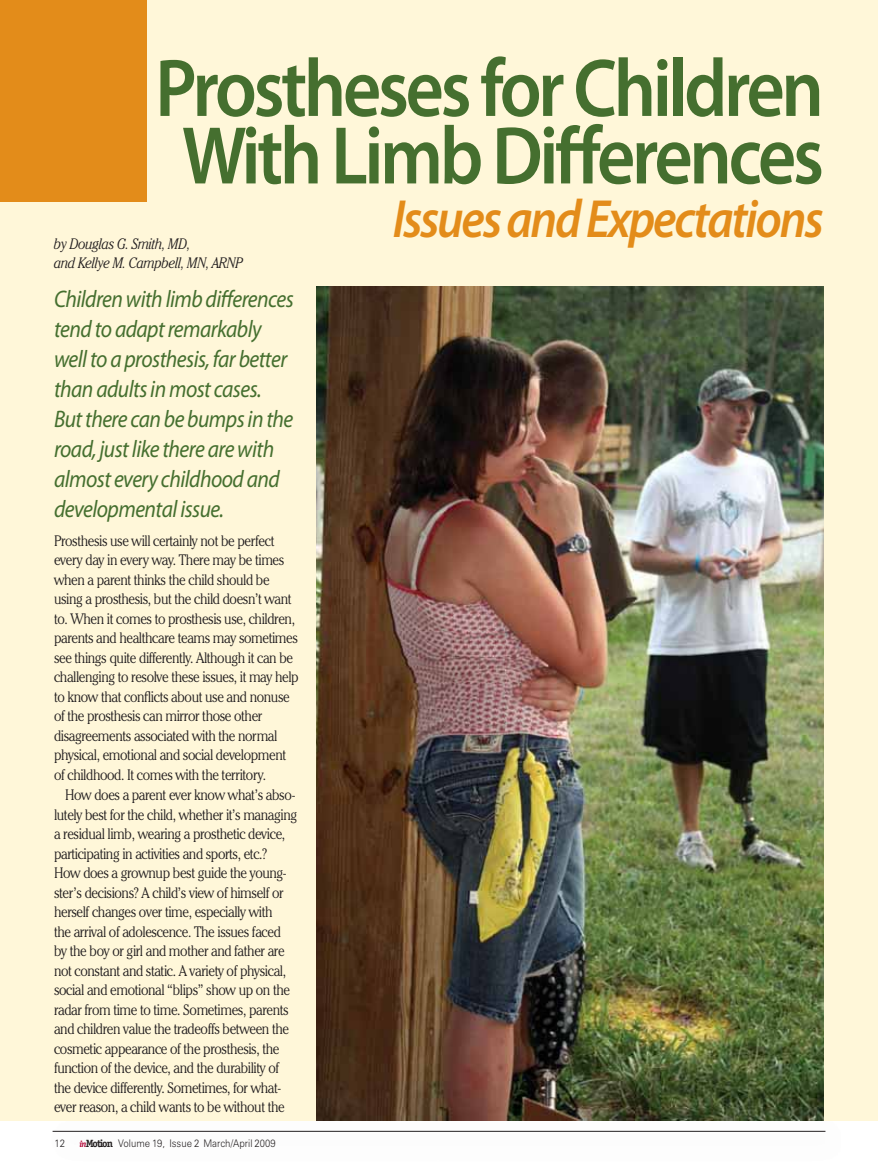
<style>
.page{position:relative;width:878px;height:1175px;background:#fff}
.page>*{position:absolute;margin:0;border:0;box-sizing:border-box;transform-origin:0 0}
.t1{font:600 82.5px/67.5px "Myriad Pro";letter-spacing:-.045em;color:#456f2f;text-align:center;scale:.9 1}
.t2{font:italic 600 54px "Myriad Pro";letter-spacing:-.045em;color:#e38c1a;scale:.9 1}
.t3{font:italic 24px/30px "Myriad Pro";letter-spacing:-.025em;color:#456f2f;scale:.9 1}
.t4{font:300 15px/19.5px "Cheltenham IT Cby BT";letter-spacing:-.025em;color:#231f20;scale:.9 1}
.t5{font:italic 300 15px/19.5px "Cheltenham IT Cby BT";letter-spacing:-.025em;color:#231f20;scale:.9 1}
.t6{font:300 10.5px "Zurich BT";color:#231f20;scale:.9 1}
.s1{font-family:"Officina Serif";font-weight:700;font-style:italic;font-size:9px;color:#b30738}
.s2{font-family:"Officina Serif";font-weight:700}
</style>
<div class="page">
<img style="left:35px;top:1120px;width:805px;height:12px">
<hr style="left:53px;top:1130px;width:772px;height:1px;background:#231f20">
<div style="left:0;top:0;width:877px;height:1120px;background:#fff7d9"></div>
<img style="left:316px;top:286px;width:508px;height:834px">
<div style="left:0;top:0;width:147px;height:202px;background:#e38c1a"></div>
<h1 class="t1" style="left:155px;top:63px;width:744px">Prostheses for Children<br>With Limb Differences</h1>
<h2 class="t2" style="left:393px;top:199px;width:480px">Issues and Expectations</h2>
<p class="t5" style="left:54px;top:235px;width:212px">by Douglas G. Smith, MD,<br>and Kellye M. Campbell, MN, ARNP</p>
<h3 class="t3" style="left:54px;top:286px;width:268px">Children with limb differences tend to adapt remarkably well to a prosthesis, far better than adults in most cases.<br>But there can be bumps in the road, just like there are with almost every childhood and developmental issue.</h3>
<p class="t4" style="left:54px;top:532px;width:273px">Prosthesis use will certainly not be perfect every day in every way. There may be times when a parent thinks the child should be using a prosthesis, but the child doesn’t want to. When it comes to prosthesis use, children, parents and healthcare teams may sometimes see things quite differently. Although it can be challenging to resolve these issues, it may help to know that conflicts about use and nonuse of the prosthesis can mirror those other disagreements associated with the normal physical, emotional and social development of childhood. It comes with the territory.</p>
<p class="t4" style="left:54px;top:786px;width:271px;text-indent:11px">How does a parent ever know what’s abso&shy;lutely best for the child, whether it’s managing a residual limb, wearing a prosthetic device, participating in activities and sports, etc.?<br>How does a grownup best guide the young&shy;ster’s decisions? A child’s view of himself or herself changes over time, especially with<br>the arrival of adolescence. The issues faced by the boy or girl and mother and father are not constant and static. A variety of physical, social and emotional “blips” show up on the radar from time to time. Sometimes, parents and children value the tradeoffs between the cosmetic appearance of the prosthesis, the function of the device, and the durability of the device differently. Sometimes, for what&shy;ever reason, a child wants to be without the</p>
<p class="t6" style="left:54px;top:1136px;width:13px">12</p>
<p class="t6" style="left:80px;top:1136px;width:219px"><span class="s1">in</span><span class="s2">Motion</span> Volume 19, Issue 2 March/April 2009</p>
</div>
